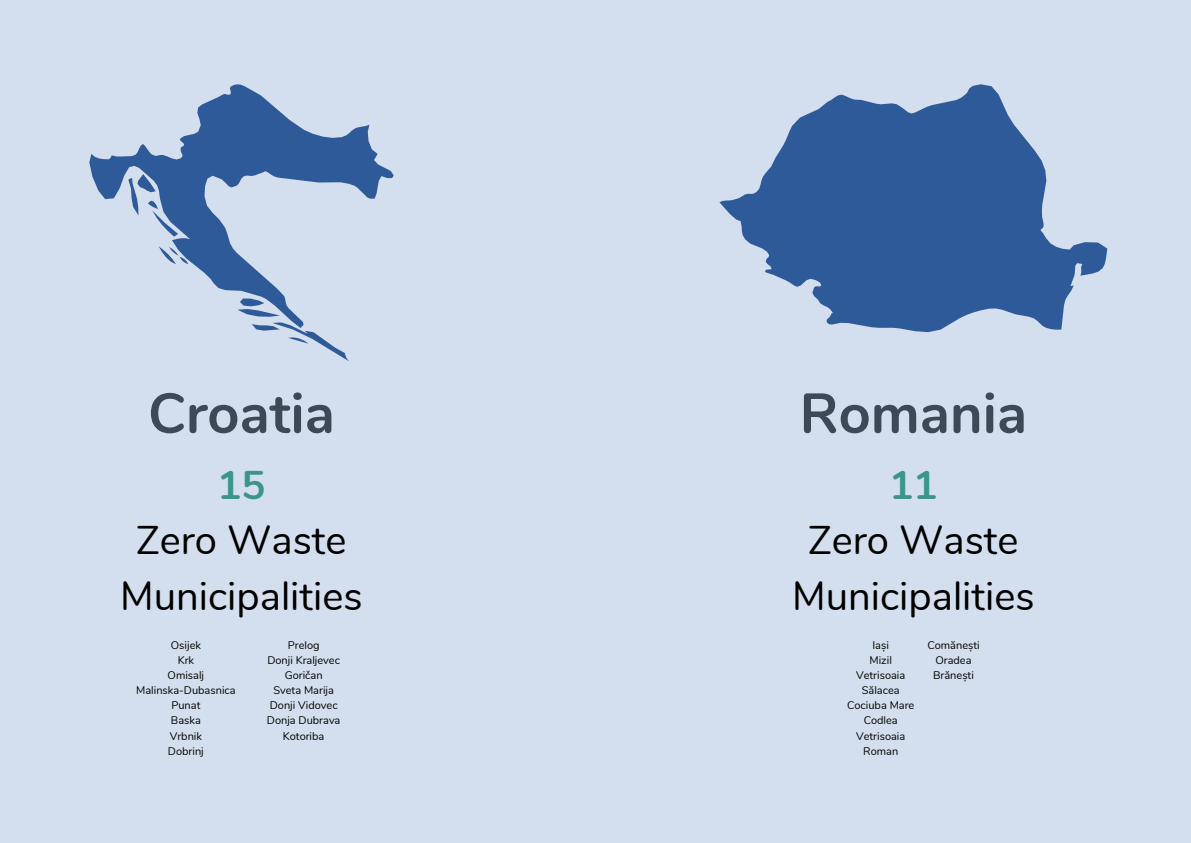
<style>
.page{position:relative;width:1191px;height:843px;background:#fff}
.page>*{position:absolute;margin:0;border:0;box-sizing:border-box;transform-origin:0 0}
.t1{font:700 56px "Nunito";color:#3e4958}
.t2{font:40px/55.5px "Nunito";color:#000;text-align:center}
.t3{font:700 40px "Nunito";color:#3c958a}
.t4{font:11px "Nunito";color:#000}
</style>
<div class="page">
<div style="left:0;top:0;width:1190px;height:842px;background:#d3dfee"></div>
<svg style="left:89px;top:84px;width:305px;height:277px"></svg>
<svg style="left:719px;top:84px;width:388px;height:248px;fill:#2f5a9a"></svg>
<p class="t1" style="left:148px;top:376px;width:188px">Croatia</p>
<p class="t3" style="left:217px;top:458px;width:49px">15</p>
<p class="t2" style="left:120px;top:513px;width:244px">Zero Waste<br>Municipalities</p>
<p class="t4" style="left:171px;top:638px;width:32px">Osijek</p>
<p class="t4" style="left:178px;top:653px;width:18px">Krk</p>
<p class="t4" style="left:168px;top:668px;width:38px">Omisalj</p>
<p class="t4" style="left:136px;top:683px;width:101px">Malinska-Dubasnica</p>
<p class="t4" style="left:171px;top:698px;width:31px">Punat</p>
<p class="t4" style="left:171px;top:713px;width:31px">Baska</p>
<p class="t4" style="left:170px;top:728px;width:34px">Vrbnik</p>
<p class="t4" style="left:168px;top:743px;width:37px">Dobrinj</p>
<p class="t4" style="left:288px;top:638px;width:33px">Prelog</p>
<p class="t4" style="left:267px;top:653px;width:74px">Donji Kraljevec</p>
<p class="t4" style="left:285px;top:668px;width:39px">Goričan</p>
<p class="t4" style="left:273px;top:683px;width:62px">Sveta Marija</p>
<p class="t4" style="left:270px;top:698px;width:69px">Donji Vidovec</p>
<p class="t4" style="left:267px;top:713px;width:75px">Donja Dubrava</p>
<p class="t4" style="left:283px;top:728px;width:43px">Kotoriba</p>
<p class="t1" style="left:799px;top:376px;width:229px">Romania</p>
<p class="t3" style="left:889px;top:458px;width:49px">11</p>
<p class="t2" style="left:792px;top:513px;width:244px">Zero Waste<br>Municipalities</p>
<p class="t4" style="left:872px;top:638px;width:18px">Iași</p>
<p class="t4" style="left:869px;top:653px;width:24px">Mizil</p>
<p class="t4" style="left:856px;top:668px;width:51px">Vetrisoaia</p>
<p class="t4" style="left:861px;top:683px;width:39px">Sălacea</p>
<p class="t4" style="left:847px;top:698px;width:69px">Cociuba Mare</p>
<p class="t4" style="left:863px;top:713px;width:36px">Codlea</p>
<p class="t4" style="left:856px;top:728px;width:51px">Vetrisoaia</p>
<p class="t4" style="left:863px;top:743px;width:37px">Roman</p>
<p class="t4" style="left:927px;top:638px;width:54px">Comănești</p>
<p class="t4" style="left:935px;top:653px;width:38px">Oradea</p>
<p class="t4" style="left:933px;top:668px;width:42px">Brănești</p>
</div>
